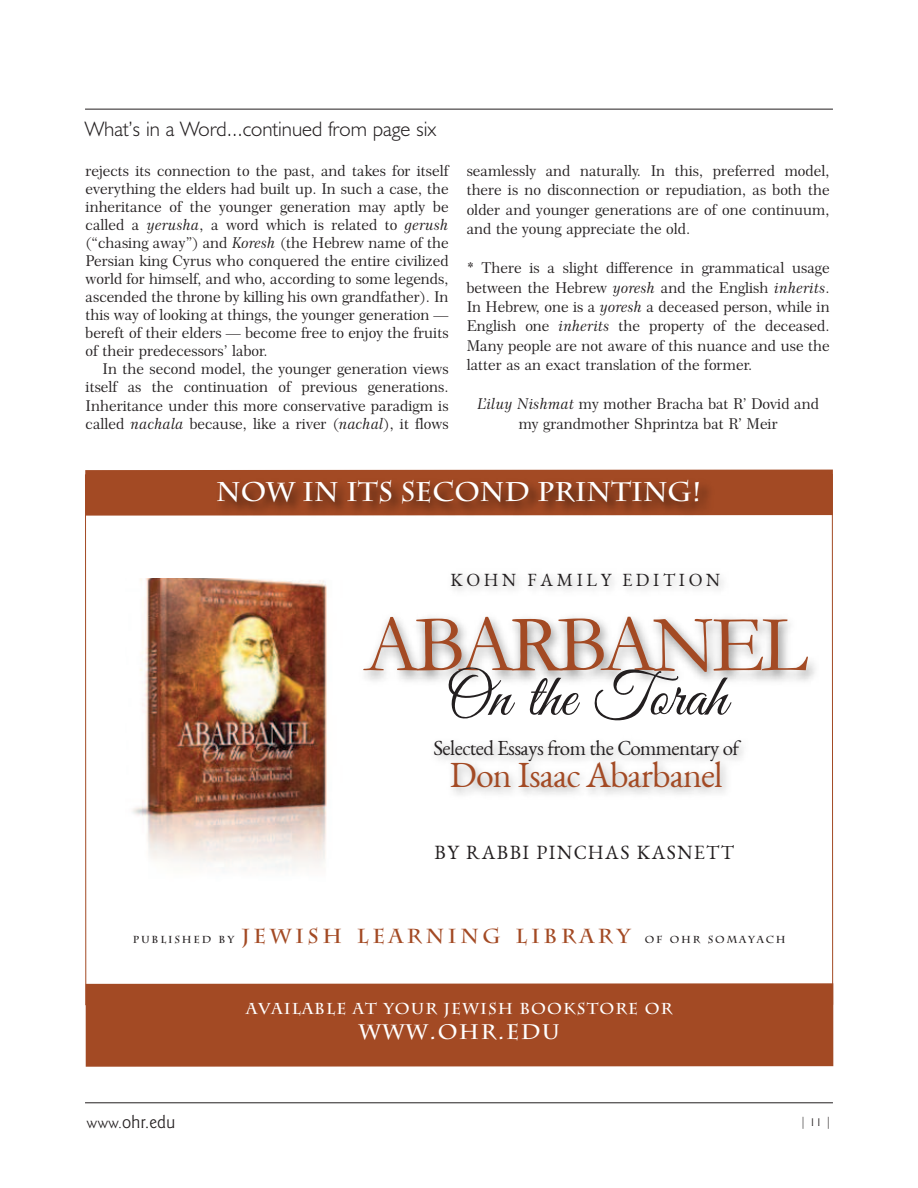
<style>
.page{position:relative;width:918px;height:1188px;background:#fff}
.page>*{position:absolute;margin:0;border:0;box-sizing:border-box;transform-origin:0 0}
.t1{font:81.45px "Garamond";letter-spacing:-.045em;color:#a34a24}
.t2{font:61.05px "Great Vibes";color:#231f20}
.t3{font:35.85px "EB Garamond 12";letter-spacing:-.025em;color:#a34a24}
.t4{font:700 27px "Charlemagne Std";color:#fff}
.t5{font:300 21px "Humanist 521 BT";color:#231f20}
.t6{font:700 21px "Charlemagne Std";letter-spacing:.07em;color:#fff}
.t7{font:20.85px "EB Garamond 12";letter-spacing:-.025em;color:#231f20}
.t8{font:19.65px "EB Garamond 12";letter-spacing:.075em;color:#231f20}
.t9{font:18.15px "EB Garamond 12";letter-spacing:.205em;color:#231f20}
.t10{font:300 18px "Goudy Sans IT Cby BT";color:#231f20}
.t11{font:700 15.75px "Charlemagne Std";letter-spacing:.07em;color:#fff}
.t12{font:15px/18px "Century 751 BT Roman No 2 B";color:#231f20;text-align:justify}
.t13{font:300 12px "Goudy Sans IT Cby BT";color:#231f20}
.t14{font:700 10.2px "Charlemagne Std";letter-spacing:.18em;color:#231f20}
.s1{font-family:"Century 751 BT No 2 Italic B"}
.s2{font-family:"Century 751 BT Bold Italic B"}
.s3{font-size:20.25px;color:#a34a24}
.s4{font-size:15px}
</style>
<div class="page">
<hr style="left:85px;top:1103px;width:748px;height:1px;background:#231f20">
<hr style="left:85px;top:109px;width:748px;height:1px;background:#231f20">
<img style="left:132px;top:578px;width:195px;height:291px">
<img style="left:98px;top:469px;width:735px;height:67px">
<img style="left:452px;top:560px;width:381px;height:23px">
<img style="left:365px;top:583px;width:468px;height:141px">
<img style="left:436px;top:724px;width:397px;height:97px">
<div style="left:86px;top:983px;width:747px;height:84px;background:#a34a24"></div>
<h3 class="t5" style="left:85px;top:117px;width:353px">What’s in a Word...continued from page six</h3>
<p class="t12" style="left:86px;top:162px;width:365px">rejects its connection to the past, and takes for itself everything the elders had built up. In such a case, the inheritance of the younger generation may aptly be called a <span class="s1">yerusha</span>, a word which is related to <span class="s1">gerush </span>(“chasing away”) and <span class="s1">Koresh</span> (the Hebrew name of the Persian king Cyrus who conquered the entire civilized world for himself, and who, according to some legends, ascended the throne by killing his own grandfather). In this way of looking at things, the younger generation — bereft of their elders — become free to enjoy the fruits of their predecessors’ labor.</p>
<p class="t12" style="left:86px;top:360px;width:365px;text-indent:17px">In the second model, the younger generation views itself as the continuation of previous generations.<br>Inheritance under this more conservative paradigm is called <span class="s1">nachala</span> because, like a river (<span class="s1">nachal</span>), it flows</p>
<p class="t12" style="left:467px;top:161px;width:365px;line-height:19.5px">seamlessly and naturally. In this, preferred model, there is no disconnection or repudiation, as both the older and younger generations are of one continuum, and the young appreciate the old.</p>
<p class="t12" style="left:467px;top:258px;width:365px;line-height:19.5px"><span class="s2">*</span> There is a slight difference in grammatical usage between the Hebrew <span class="s1">yoresh</span> and the English <span class="s1">inherits</span>.<br>In Hebrew, one is a <span class="s1">yoresh</span> a deceased person, while in English one <span class="s1">inherits</span> the property of the deceased.<br>Many people are not aware of this nuance and use the latter as an exact translation of the former.</p>
<p class="t12" style="left:477px;top:394px;width:343px;line-height:19.5px;text-align:center"><span class="s1">L’iluy Nishmat</span> my mother Bracha bat R’ Dovid and my grandmother Shprintza bat R’ Meir</p>
<h3 class="t4" style="left:216px;top:476px;width:487px">NOW IN ITS SECOND PRINTING!</h3>
<p class="t9" style="left:450px;top:573px;width:267px">Kohn Family eDition</p>
<h1 class="t1" style="left:364px;top:594px;width:446px">ABARBANEL</h1>
<h2 class="t2" style="left:446px;top:658px;width:283px">On the Torah</h2>
<h3 class="t7" style="left:433px;top:740px;width:307px">selected essays from the commentary of</h3>
<h3 class="t3" style="left:450px;top:762px;width:274px">Don isaac abarbanel</h3>
<h3 class="t8" style="left:435px;top:845px;width:301px">By RaBBi Pinchas Kasnett</h3>
<p class="t14" style="left:133px;top:933px;width:654px">PUBLISHED BY <span class="s3">JEWISH LEARNING LIBRARY</span> OF OHR SOMAYACH</p>
<p class="t11" style="left:246px;top:1000px;width:428px">AVAILABLE AT YOUR JEWISH BOOKSTORE OR</p>
<h3 class="t6" style="left:359px;top:1020px;width:203px">WWW.OHR.EDU</h3>
<p class="t10" style="left:87px;top:1111px;width:90px"><span class="s4">www.</span>ohr.edu</p>
<p class="t13" style="left:800px;top:1115px;width:33px">|11|</p>
</div>
